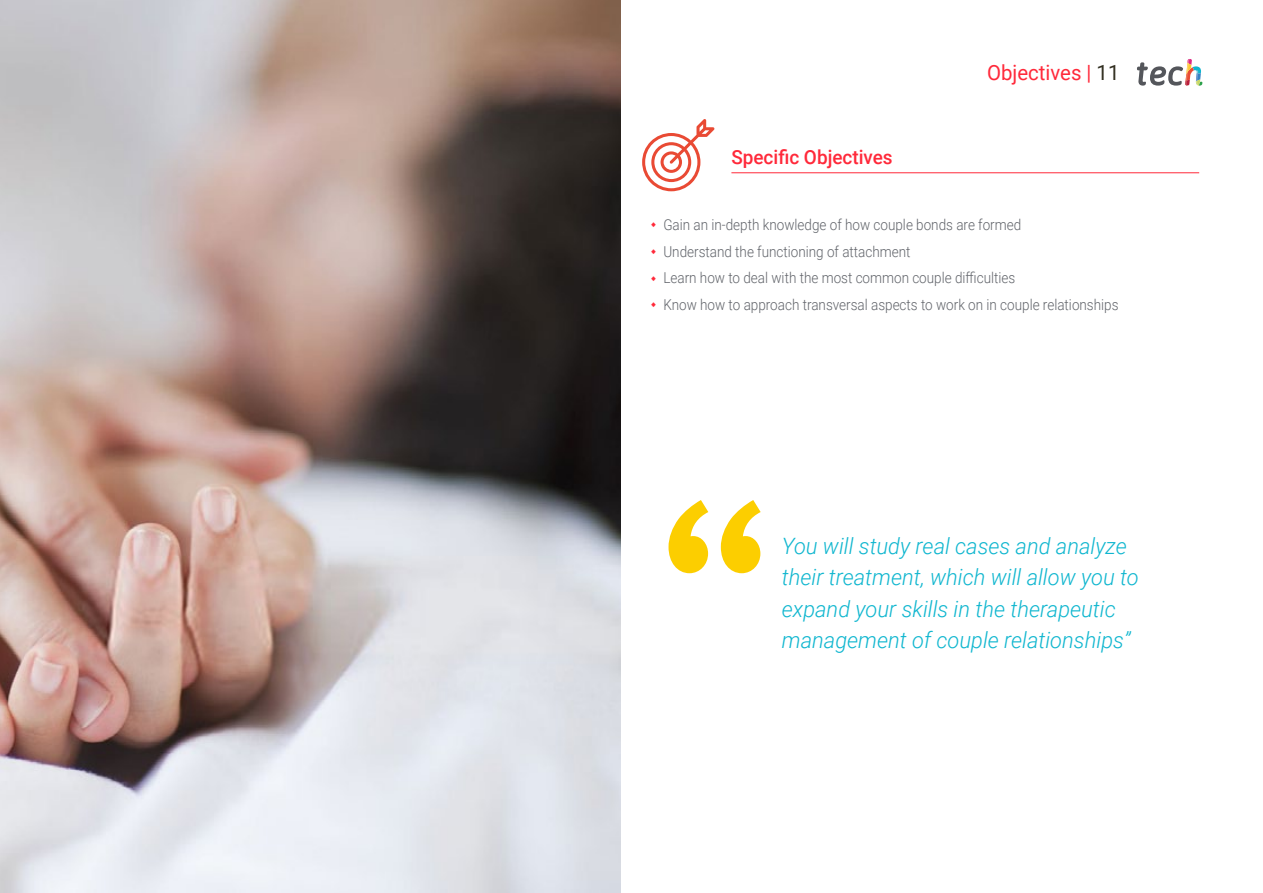
<style>
.page{position:relative;width:1263px;height:893px;background:#fff}
.page>*{position:absolute;margin:0;border:0;box-sizing:border-box;transform-origin:0 0}
.t1{font:italic 300 22.5px/31.5px "Roboto";color:#0fb6cf}
.t2{font:21px "Roboto";color:#ff293a}
.t3{font:500 19.5px "Roboto";color:#ff293a}
.t4{font:300 15px/26.7px "Roboto";color:#61646a;scale:.9 1}
.s1{color:#312e20}
</style>
<div class="page">
<img style="left:0;top:0;width:621px;height:893px">
<hr style="left:731px;top:172px;width:468px;height:1px;background:#ff293a">
<svg style="left:642px;top:119px;width:72px;height:72px"></svg>
<svg style="left:1137px;top:59px;width:65px;height:27px"></svg>
<svg style="left:668px;top:500px;width:93px;height:73px"></svg>
<h3 class="t3" style="left:731px;top:144px;width:163px">Specific Objectives</h3>
<h2 class="t2" style="left:987px;top:57px;width:134px">Objectives | <span class="s1">11</span></h2>
<p class="t4" style="left:663px;top:211px;width:507px">Gain an in-depth knowledge of how couple bonds are formed<br>Understand the functioning of attachment<br>Learn how to deal with the most common couple difficulties<br>Know how to approach transversal aspects to work on in couple relationships</p>
<h1 class="t1" style="left:782px;top:529px;width:358px">You will study real cases and analyze their treatment, which will allow you to expand your skills in the therapeutic management of couple relationships”</h1>
</div>
